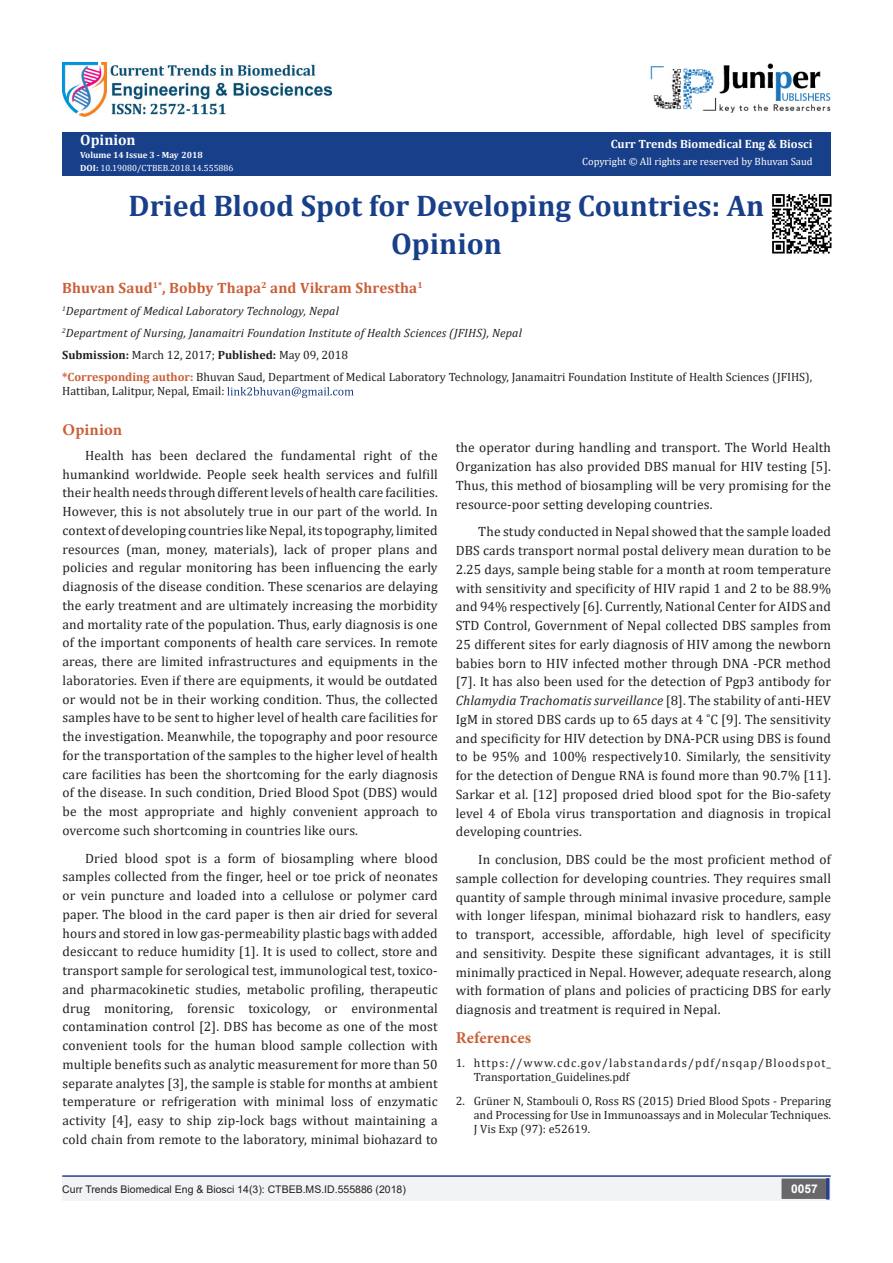
<style>
.page{position:relative;width:893px;height:1263px;background:#fff}
.page>*{position:absolute;margin:0;border:0;box-sizing:border-box;transform-origin:0 0}
.t1{font:700 30px/37.5px "Cambria";color:#183f89;text-align:center}
.t2{font:700 16.5px "Minion Pro";letter-spacing:.005em;color:#ca5f37}
.t3{font:700 15px "Cambria";letter-spacing:.01em;color:#ca5f37}
.t4{font:700 15px "Cambria";color:#fcfcfc}
.t5{font:13.5px/18.8px "Cambria";letter-spacing:.01em;color:#231f20;text-align:justify}
.t6{font:12px/14.4px "Cambria";color:#231f20}
.t7{font:italic 12px "Cambria";letter-spacing:.01em;color:#231f20}
.t8{font:12px/14.4px "Cambria";letter-spacing:.085em;color:#231f20}
.t9{font:700 12px "Cambria";color:#fffefc}
.t10{font:700 12px "Arial";color:#fff}
.t11{font:10.5px "Arial";color:#231f20}
.t12{font:10.5px "Cambria";color:#fffefc}
.t13{font:9px "Cambria";color:#fff}
.t14{font:700 9px "Cambria";color:#fcfcfc}
.s1{font-weight:700;color:#fcfcfc}
.s2{font-weight:700}
.s3{font-weight:700;color:#ca5f37}
.s4{font-style:italic}
</style>
<div class="page">
<div style="left:62px;top:132px;width:769px;height:43px;background:#183f89"></div>
<svg style="left:227px;top:387px;width:127px;height:11px"></svg>
<img style="left:651px;top:63px;width:180px;height:50px">
<hr style="left:62px;top:1175px;width:769px;height:2px;background:#253f8e">
<div style="left:62px;top:1177px;width:495px;height:24px;background:#f2f3f4"></div>
<div style="left:557px;top:1177px;width:274px;height:24px;background:#f2f3f4"></div>
<div style="left:782px;top:1179px;width:45px;height:19px;background:#68676a"></div>
<div style="left:781px;top:1178px;width:46px;height:21px;border:2px solid #68676a"></div>
<div style="left:826px;top:1178px;width:3px;height:21px;background:#253f8e;border:2px solid #253f8e"></div>
<img style="left:62px;top:62px;width:269px;height:55px">
<img style="left:772px;top:194px;width:60px;height:60px">
<p class="t4" style="left:80px;top:130px;width:57px">Opinion</p>
<p class="t14" style="left:80px;top:149px;width:124px">Volume 14 Issue 3 - May 2018</p>
<p class="t13" style="left:80px;top:162px;width:155px"><span class="s1">DOI:</span> 10.19080/CTBEB.2018.14.555886</p>
<p class="t9" style="left:611px;top:135px;width:203px">Curr Trends Biomedical Eng &amp; Biosci</p>
<p class="t12" style="left:582px;top:155px;width:232px">Copyright © All rights are reserved by Bhuvan Saud</p>
<p class="t1" style="left:129px;top:186px;width:637px">Dried Blood Spot for Developing Countries: An<br>Opinion</p>
<p class="t3" style="left:62px;top:278px;width:362px">Bhuvan Saud<sup>1*</sup>, Bobby Thapa<sup>2</sup> and Vikram Shrestha<sup>1</sup></p>
<p class="t7" style="left:62px;top:303px;width:278px"><sup>1</sup>Department of Medical Laboratory Technology, Nepal</p>
<p class="t7" style="left:62px;top:325px;width:461px"><sup>2</sup>Department of Nursing, Janamaitri Foundation Institute of Health Sciences (JFIHS), Nepal</p>
<p class="t6" style="left:62px;top:348px;width:287px"><span class="s2">Submission:</span> March 12, 2017; <span class="s2">Published:</span> May 09, 2018</p>
<p class="t6" style="left:62px;top:370px;width:752px"><span class="s3">*Corresponding author:</span> Bhuvan Saud, Department of Medical Laboratory Technology, Janamaitri Foundation Institute of Health Sciences (JFIHS),<br>Hattiban, Lalitpur, Nepal, Email:</p>
<p class="t2" style="left:63px;top:418px;width:61px">Opinion</p>
<p class="t5" style="left:63px;top:446px;width:377px;text-indent:22px">Health has been declared the fundamental right of the humankind worldwide. People seek health services and fulfill their health needs through different levels of health care facilities.<br>However, this is not absolutely true in our part of the world. In context of developing countries like Nepal, its topography, limited resources (man, money, materials), lack of proper plans and policies and regular monitoring has been influencing the early diagnosis of the disease condition. These scenarios are delaying the early treatment and are ultimately increasing the morbidity and mortality rate of the population. Thus, early diagnosis is one of the important components of health care services. In remote areas, there are limited infrastructures and equipments in the laboratories. Even if there are equipments, it would be outdated or would not be in their working condition. Thus, the collected samples have to be sent to higher level of health care facilities for the investigation. Meanwhile, the topography and poor resource for the transportation of the samples to the higher level of health care facilities has been the shortcoming for the early diagnosis of the disease. In such condition, Dried Blood Spot (DBS) would be the most appropriate and highly convenient approach to overcome such shortcoming in countries like ours.</p>
<p class="t5" style="left:63px;top:848px;width:377px;text-indent:22px">Dried blood spot is a form of biosampling where blood samples collected from the finger, heel or toe prick of neonates or vein puncture and loaded into a cellulose or polymer card paper. The blood in the card paper is then air dried for several hours and stored in low gas-permeability plastic bags with added desiccant to reduce humidity [1]. It is used to collect, store and transport sample for serological test, immunological test, toxico&shy;and pharmacokinetic studies, metabolic profiling, therapeutic drug monitoring, forensic toxicology, or environmental contamination control [2]. DBS has become as one of the most convenient tools for the human blood sample collection with multiple benefits such as analytic measurement for more than 50 separate analytes [3], the sample is stable for months at ambient temperature or refrigeration with minimal loss of enzymatic activity [4], easy to ship zip-lock bags without maintaining a cold chain from remote to the laboratory, minimal biohazard to</p>
<p class="t5" style="left:456px;top:438px;width:377px">the operator during handling and transport. The World Health Organization has also provided DBS manual for HIV testing [5].<br>Thus, this method of biosampling will be very promising for the resource-poor setting developing countries.</p>
<p class="t5" style="left:456px;top:522px;width:377px;text-indent:22px">The study conducted in Nepal showed that the sample loaded DBS cards transport normal postal delivery mean duration to be 2.25 days, sample being stable for a month at room temperature with sensitivity and specificity of HIV rapid 1 and 2 to be 88.9% and 94% respectively [6]. Currently, National Center for AIDS and STD Control, Government of Nepal collected DBS samples from 25 different sites for early diagnosis of HIV among the newborn babies born to HIV infected mother through DNA -PCR method [7]. It has also been used for the detection of Pgp3 antibody for <span class="s4">Chlamydia Trachomatis surveillance</span> [8]. The stability of anti-HEV IgM in stored DBS cards up to 65 days at 4 ˚C [9]. The sensitivity and specificity for HIV detection by DNA-PCR using DBS is found to be 95% and 100% respectively10. Similarly, the sensitivity for the detection of Dengue RNA is found more than 90.7% [11].<br>Sarkar et al. [12] proposed dried blood spot for the Bio-safety level 4 of Ebola virus transportation and diagnosis in tropical developing countries.</p>
<p class="t5" style="left:456px;top:850px;width:377px;text-indent:22px">In conclusion, DBS could be the most proficient method of sample collection for developing countries. They requires small quantity of sample through minimal invasive procedure, sample with longer lifespan, minimal biohazard risk to handlers, easy to transport, accessible, affordable, high level of specificity and sensitivity. Despite these significant advantages, it is still minimally practiced in Nepal. However, adequate research, along with formation of plans and policies of practicing DBS for early diagnosis and treatment is required in Nepal.</p>
<p class="t2" style="left:456px;top:1026px;width:77px">References</p>
<p class="t8" style="left:474px;top:1055px;width:359px;text-indent:-18px">1. https://www.cdc.gov/labstandards/pdf/nsqap/Bloodspot_<br>Transportation_Guidelines.pdf</p>
<p class="t6" style="left:474px;top:1093px;width:359px;text-align:justify;text-indent:-18px">2. Grüner N, Stambouli O, Ross RS (2015) Dried Blood Spots - Preparing and Processing for Use in Immunoassays and in Molecular Techniques.<br>J Vis Exp (97): e52619.</p>
<p class="t11" style="left:62px;top:1182px;width:345px">Curr Trends Biomedical Eng &amp; Biosci 14(3): CTBEB.MS.ID.555886 (2018)</p>
<p class="t10" style="left:791px;top:1180px;width:28px">0057</p>
</div>
